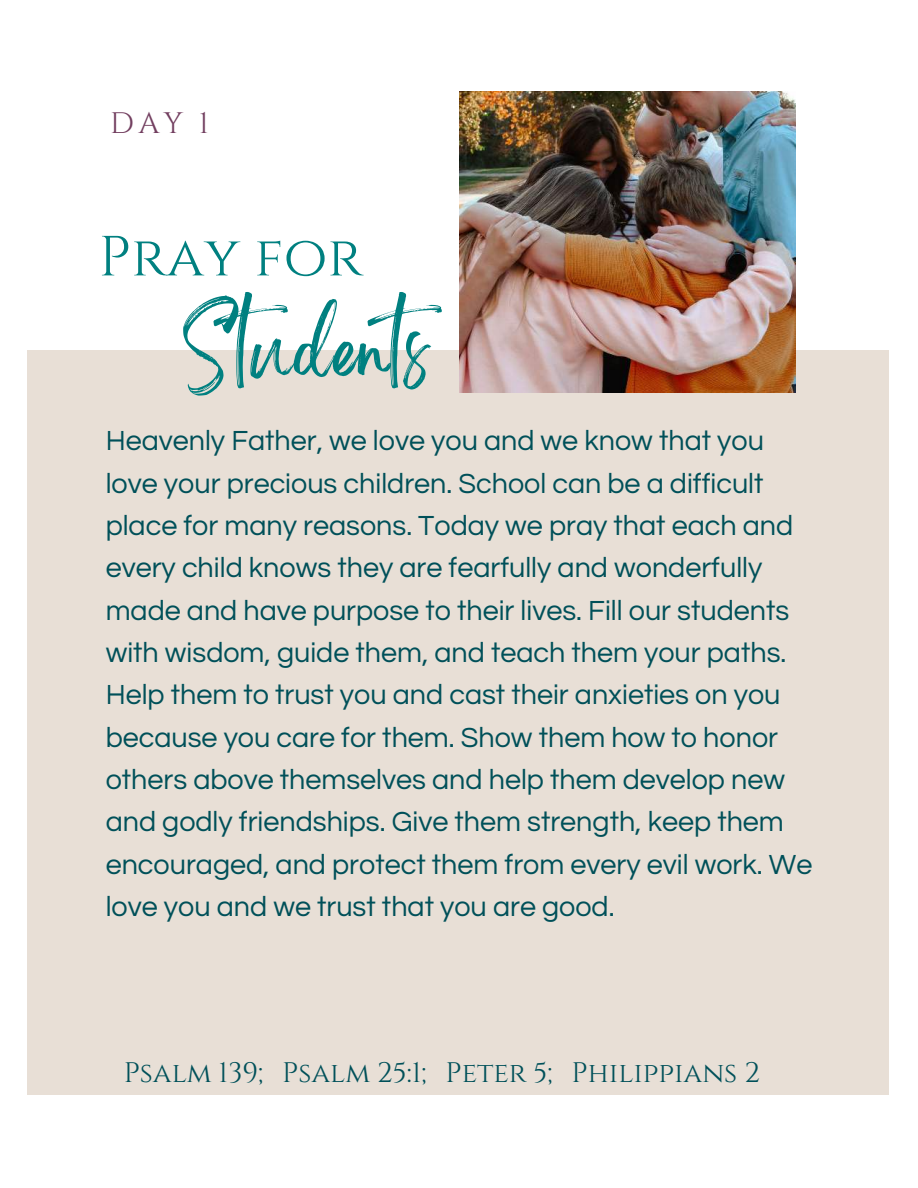
<style>
.page{position:relative;width:918px;height:1188px;background:#fff}
.page>*{position:absolute;margin:0;border:0;box-sizing:border-box;transform-origin:0 0}
.t1{font:63.45px "Brightwall";color:#008080}
.t2{font:56.4px "Cinzel";color:#008080}
.t3{font:29.55px "Cinzel";color:#723e5f}
.t4{font:28.8px/42.3px "Questrial";color:#005059}
.t5{font:28.2px "Cinzel";color:#005059}
</style>
<div class="page">
<div style="left:28px;top:350px;width:861px;height:745px;background:#e8dfd6"></div>
<img style="left:459px;top:92px;width:336px;height:300px">
<p class="t3" style="left:110px;top:106px;width:100px">DAY 1</p>
<h2 class="t2" style="left:99px;top:224px;width:266px">Pray for</h2>
<h1 class="t1" style="left:183px;top:328px;width:283px">Students</h1>
<p class="t4" style="left:106px;top:420px;width:708px">Heavenly Father, we love you and we know that you love your precious children. School can be a difficult place for many reasons. Today we pray that each and every child knows they are fearfully and wonderfully made and have purpose to their lives. Fill our students with wisdom, guide them, and teach them your paths.<br>Help them to trust you and cast their anxieties on you because you care for them. Show them how to honor others above themselves and help them develop new and godly friendships. Give them strength, keep them encouraged, and protect them from every evil work. We love you and we trust that you are good.</p>
<p class="t5" style="left:124px;top:1056px;width:638px">Psalm 139; Psalm 25:1; Peter 5; Philippians 2</p>
</div>
